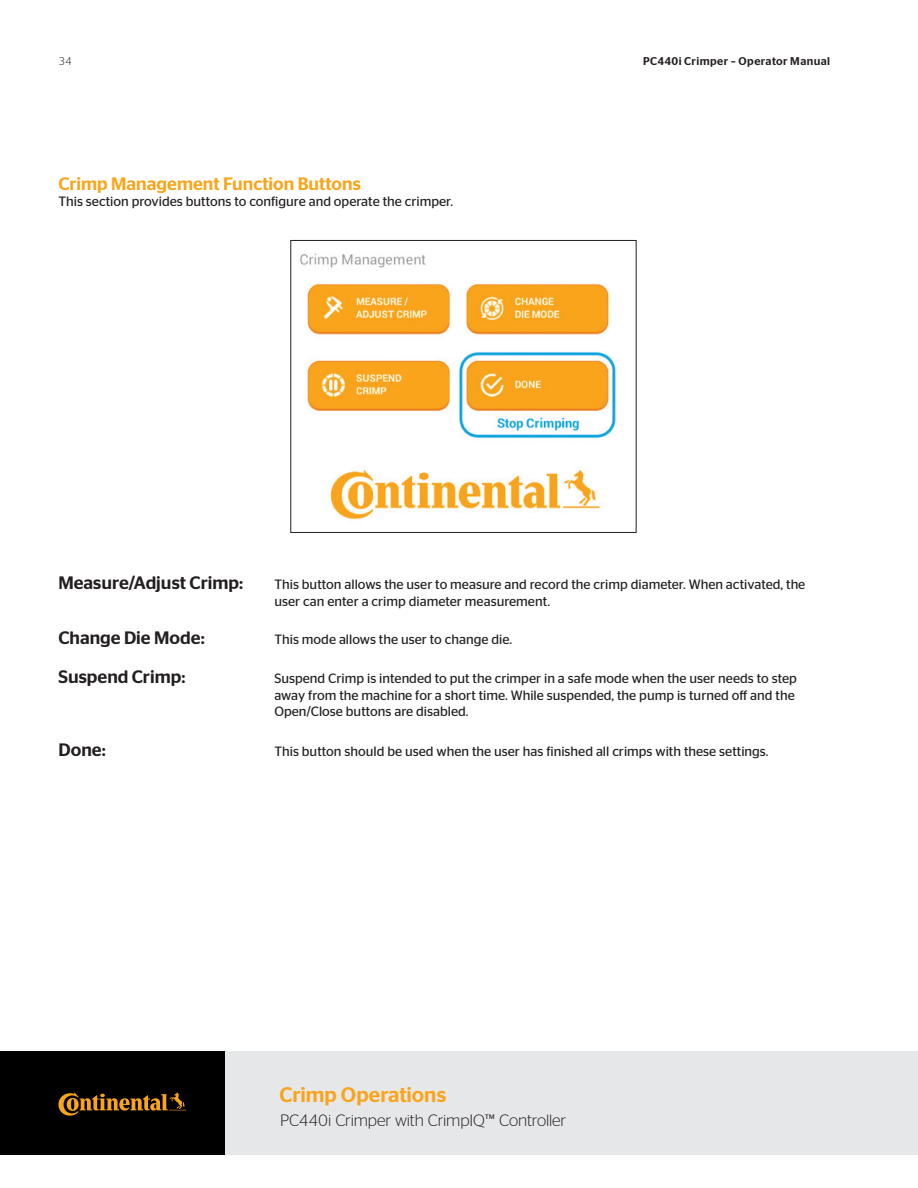
<style>
.page{position:relative;width:918px;height:1188px;background:#fff}
.page>*{position:absolute;margin:0;border:0;box-sizing:border-box;transform-origin:0 0}
.t1{font:500 21px "Continental Stag Sans";color:#f9a51b}
.t2{font:500 18px "Continental Stag Sans";color:#231f20}
.t3{font:500 18px "Continental Stag Sans";color:#f9a51b}
.t4{font:300 16.5px "Continental Stag Sans";letter-spacing:-.01em;color:#231f20}
.t5{font:13.5px/16.5px "Continental Stag Sans";color:#231f20}
.t6{font:500 11.25px "Continental Stag Sans";letter-spacing:.035em;color:#231f20}
.t7{font:300 11.25px "Continental Stag Sans";color:#231f20}
</style>
<div class="page">
<div style="left:0;top:1051px;width:918px;height:103px;background:#e6e7e9"></div>
<div style="left:0;top:1051px;width:225px;height:103px;background:#000"></div>
<svg style="left:58px;top:1092px;width:128px;height:24px"></svg>
<svg style="left:300px;top:253px;width:316px;height:267px"></svg>
<div style="left:290px;top:240px;width:346px;height:293px;border:1px solid #231f20"></div>
<p class="t7" style="left:58px;top:55px;width:15px">34</p>
<p class="t6" style="left:643px;top:55px;width:189px">PC440i Crimper – Operator Manual</p>
<h2 class="t3" style="left:58px;top:173px;width:304px">Crimp Management Function Buttons</h2>
<p class="t5" style="left:58px;top:193px;width:396px">This section provides buttons to configure and operate the crimper.</p>
<h2 class="t2" style="left:58px;top:572px;width:186px">Measure/Adjust Crimp:</h2>
<p class="t5" style="left:274px;top:576px;width:532px">This button allows the user to measure and record the crimp diameter. When activated, the user can enter a crimp diameter measurement.</p>
<h2 class="t2" style="left:58px;top:627px;width:148px">Change Die Mode:</h2>
<p class="t5" style="left:274px;top:631px;width:239px">This mode allows the user to change die.</p>
<h2 class="t2" style="left:58px;top:667px;width:129px">Suspend Crimp:</h2>
<p class="t5" style="left:274px;top:670px;width:524px">Suspend Crimp is intended to put the crimper in a safe mode when the user needs to step away from the machine for a short time. While suspended, the pump is turned off and the<br>Open/Close buttons are disabled.</p>
<h2 class="t2" style="left:58px;top:739px;width:49px">Done:</h2>
<p class="t5" style="left:274px;top:743px;width:496px">This button should be used when the user has finished all crimps with these settings.</p>
<h1 class="t1" style="left:280px;top:1082px;width:168px">Crimp Operations</h1>
<p class="t4" style="left:280px;top:1111px;width:288px">PC440i Crimper with CrimpIQ™ Controller</p>
</div>
